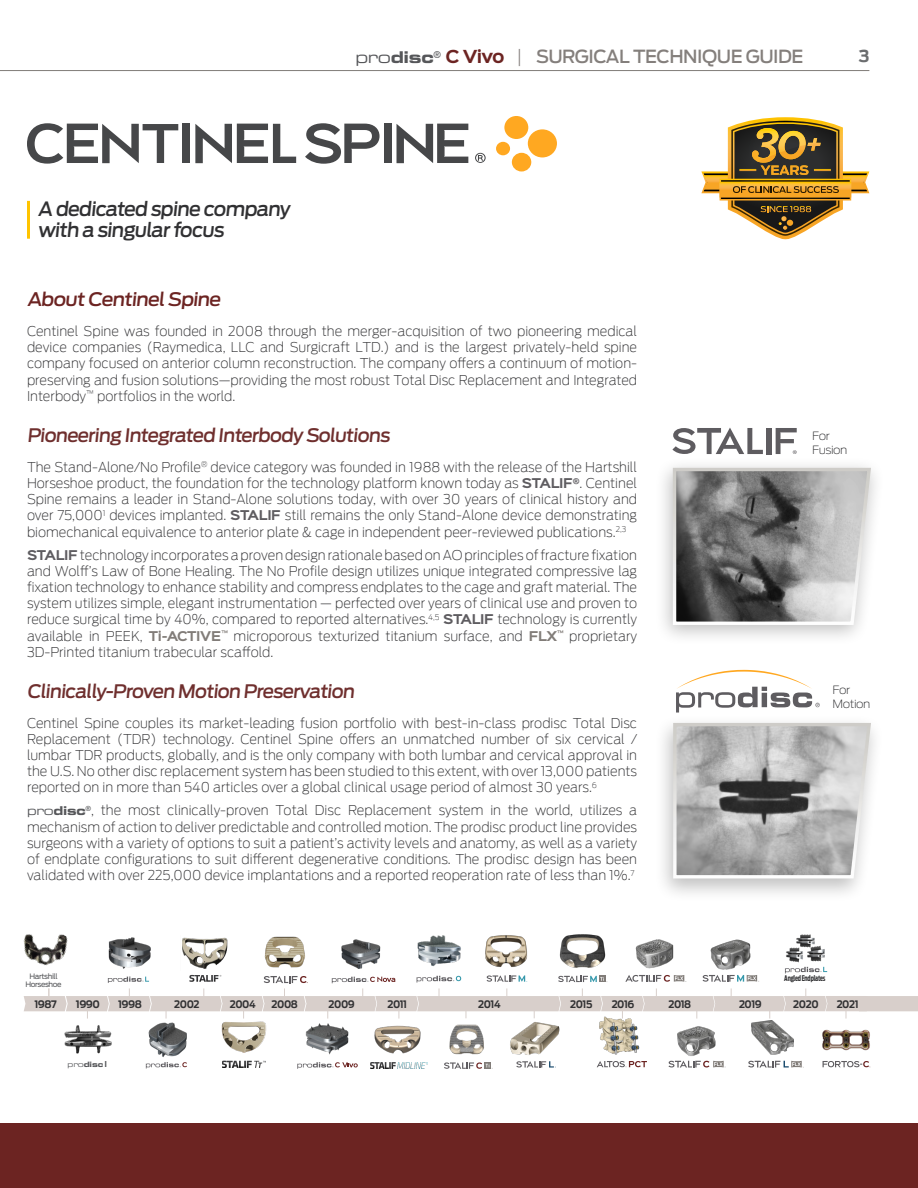
<style>
.page{position:relative;width:918px;height:1188px;background:#fff}
.page>*{position:absolute;margin:0;border:0;box-sizing:border-box;transform-origin:0 0}
.t1{font:500 19.5px/21px "Antenna";color:#313133}
.t2{font:500 18.6px "Antenna";color:#6f2f2e}
.t3{font:500 18.6px "Antenna";color:#6c2422;scale:1.05 1}
.t4{font:500 18px "Antenna";letter-spacing:-.025em;color:#847f7c}
.t5{font:700 16.5px "Antenna";color:#6b6d6f}
.t6{font:300 13.5px/16.2px "Antenna";color:#313133;text-align:justify;scale:.96 1}
.t7{font:200 11.4px/14.4px "Antenna";letter-spacing:-.04em;color:#313133;scale:1.05 1}
.t8{font:700 10.35px "Antenna";letter-spacing:-.05em;color:#313133;scale:.91 1}
.t9{font:700 10.35px "Antenna";letter-spacing:-.05em;color:#313133;scale:.93 1}
.t10{font:700 7.8px "Antenna Extra Cond";letter-spacing:-.02em;color:#313133;scale:.9 1}
.t11{font:7.35px/8.2px "Antenna";letter-spacing:-.05em;color:#56575a;text-align:center}
.t12{font:7.35px "Eurostile Bold Extended Two";color:#56575a}
.s1{font-family:"Eurostile Extended Two";font-weight:400;font-size:16.2px;color:#56575a}
.s2{font-family:"Eurostile Bold Extended Two";font-weight:400;font-size:16.2px;color:#56575a}
.s3{font-family:"Sinkin Sans 700";font-weight:700;font-size:16.2px;color:#6c2422}
.s4{font-weight:300}
.s5{font-family:"Sinkin Sans 700";font-weight:700;font-size:12.15px;color:#5e5c60}
.s6{font-family:"Sinkin Sans 700";font-weight:700;font-size:12.15px;color:#817c78}
.s7{font-family:"Eurostile Extended Two";font-weight:400;font-size:12.15px;color:#56575a}
.s8{font-family:"Eurostile Bold Extended Two";font-weight:400;font-size:12.15px;color:#56575a}
.s9{font-family:"Eurostile Extended Two"}
.s10{font-family:"Sinkin Sans 700";font-weight:700}
</style>
<div class="page">
<hr style="left:0;top:70px;width:869px;height:1px;background:#817c78">
<div style="left:528px;top:129px;width:29px;height:28px;background:#ffa821;border-radius:50%"></div>
<div style="left:512px;top:153px;width:19px;height:19px;background:#ffa821;border-radius:50%"></div>
<div style="left:496px;top:142px;width:14px;height:13px;background:#ffa821;border-radius:50%"></div>
<div style="left:504px;top:116px;width:24px;height:23px;background:#ffa821;border-radius:50%"></div>
<div style="left:182px;top:124px;width:8px;height:39px;background:#464749"></div>
<svg style="left:397px;top:124px;width:71px;height:39px"></svg>
<svg style="left:27px;top:123px;width:151px;height:41px"></svg>
<svg style="left:195px;top:124px;width:101px;height:39px"></svg>
<svg style="left:305px;top:123px;width:75px;height:41px"></svg>
<div style="left:384px;top:124px;width:8px;height:39px;background:#464749"></div>
<svg style="left:475px;top:153px;width:11px;height:10px"></svg>
<hr style="left:27px;top:201px;width:3px;height:38px;background:#ffc400">
<div style="left:655px;top:456px;width:230px;height:190px;background:#000;opacity:.25"></div>
<svg style="left:671px;top:466px;width:202px;height:161px;background:#919191"></svg>
<svg style="left:672px;top:428px;width:91px;height:26px"></svg>
<div style="left:767px;top:428px;width:5px;height:26px;background:#5e5c60"></div>
<svg style="left:776px;top:428px;width:21px;height:26px"></svg>
<div style="left:654px;top:714px;width:230px;height:189px;background:#000;opacity:.25"></div>
<svg style="left:671px;top:721px;width:202px;height:159px;background:#b2b2b1"></svg>
<svg style="left:676px;top:670px;width:144px;height:43px"></svg>
<svg style="left:701px;top:117px;width:168px;height:123px"></svg>
<img style="left:374px;top:1025px;width:47px;height:29px">
<img style="left:485px;top:935px;width:42px;height:32px">
<svg style="left:597px;top:1061px;width:50px;height:6px"></svg>
<svg style="left:516px;top:1061px;width:40px;height:7px"></svg>
<img style="left:341px;top:940px;width:40px;height:27px">
<img style="left:417px;top:935px;width:44px;height:32px">
<img style="left:449px;top:1024px;width:35px;height:31px">
<svg style="left:444px;top:1062px;width:49px;height:7px"></svg>
<img style="left:559px;top:934px;width:47px;height:33px">
<img style="left:510px;top:1022px;width:50px;height:33px">
<img style="left:599px;top:1019px;width:41px;height:36px">
<img style="left:371px;top:1062px;width:57px;height:6px">
<img style="left:23px;top:934px;width:45px;height:32px">
<img style="left:64px;top:1025px;width:48px;height:28px">
<svg style="left:297px;top:1062px;width:61px;height:7px"></svg>
<svg style="left:146px;top:1062px;width:41px;height:6px"></svg>
<img style="left:108px;top:937px;width:43px;height:30px">
<img style="left:148px;top:1022px;width:39px;height:35px">
<img style="left:222px;top:1061px;width:44px;height:7px">
<img style="left:305px;top:1024px;width:44px;height:31px">
<img style="left:182px;top:937px;width:46px;height:30px">
<img style="left:221px;top:1021px;width:46px;height:32px">
<img style="left:264px;top:936px;width:41px;height:31px">
<img style="left:635px;top:939px;width:39px;height:28px">
<img style="left:677px;top:1026px;width:39px;height:30px">
<svg style="left:668px;top:1061px;width:58px;height:7px"></svg>
<img style="left:710px;top:939px;width:41px;height:28px">
<img style="left:751px;top:1021px;width:42px;height:34px">
<svg style="left:748px;top:1061px;width:56px;height:7px"></svg>
<img style="left:796px;top:934px;width:19px;height:10px">
<img style="left:786px;top:944px;width:39px;height:19px">
<svg style="left:24px;top:967px;width:894px;height:52px"></svg>
<svg style="left:823px;top:1061px;width:47px;height:7px"></svg>
<img style="left:822px;top:1030px;width:48px;height:20px">
<div style="left:0;top:1123px;width:918px;height:65px;background:#6c2422"></div>
<h1 class="t1" style="left:38px;top:198px;width:256px">A dedicated spine company with a singular focus</h1>
<h3 class="t4" style="left:355px;top:46px;width:450px"><span class="s1">pro</span><span class="s2">disc</span><sup>®</sup> <span class="s3">C Vivo</span> <span class="s4">|</span> SURGICAL TECHNIQUE GUIDE</h3>
<p class="t5" style="left:859px;top:44px;width:12px">3</p>
<h2 class="t3" style="left:27px;top:289px;width:188px">About CentinelSpine</h2>
<p class="t6" style="left:27px;top:323px;width:637px">Centinel Spine was founded in 2008 through the merger-acquisition of two pioneering medical device companies (Raymedica, LLC and Surgicraft LTD.) and is the largest privately-held spine company focused on anterior column reconstruction. The company offers a continuum of motion&shy;preserving and fusion solutions—providing the most robust Total Disc Replacement and Integrated Interbody<sup>™</sup> portfolios in the world.</p>
<h2 class="t2" style="left:27px;top:424px;width:367px">Pioneering Integrated Interbody Solutions</h2>
<p class="t6" style="left:27px;top:458px;width:637px">The Stand-Alone/No Profile<sup>®</sup> device category was founded in 1988 with the release of the Hartshill Horseshoe product, the foundation for the technology platform known today as <span class="s5">STALIF</span><sup>®</sup>. Centinel Spine remains a leader in Stand-Alone solutions today, with over 30 years of clinical history and over 75,000<sup>1</sup> devices implanted. <span class="s5">STALIF</span> still remains the only Stand-Alone device demonstrating biomechanical equivalence to anterior plate &amp; cage in independent peer-reviewed publications.<sup>2,3</sup></p>
<p class="t6" style="left:27px;top:546px;width:637px"><span class="s5">STALIF</span> technology incorporates a proven design rationale based on AO principles of fracture fixation and Wolff’s Law of Bone Healing. The No Profile design utilizes unique integrated compressive lag fixation technology to enhance stability and compress endplates to the cage and graft material. The system utilizes simple, elegant instrumentation — perfected over years of clinical use and proven to reduce surgical time by 40%, compared to reported alternatives.<sup>4,5</sup> <span class="s5">STALIF</span> technology is currently available in PEEK, <span class="s6">Ti-ACTIVE</span><sup>™</sup> microporous texturized titanium surface, and <span class="s6">FLX</span><sup>™</sup> proprietary 3D-Printed titanium trabecular scaffold.</p>
<h2 class="t2" style="left:27px;top:680px;width:331px">Clinically-Proven Motion Preservation</h2>
<p class="t6" style="left:27px;top:714px;width:637px">Centinel Spine couples its market-leading fusion portfolio with best-in-class prodisc Total Disc Replacement (TDR) technology. Centinel Spine offers an unmatched number of six cervical / lumbar TDR products, globally, and is the only company with both lumbar and cervical approval in the U.S. No other disc replacement system has been studied to this extent, with over 13,000 patients reported on in more than 540 articles over a global clinical usage period of almost 30 years.<sup>6</sup></p>
<p class="t6" style="left:27px;top:802px;width:637px"><span class="s7">pro</span><span class="s8">disc</span><sup>®</sup>, the most clinically-proven Total Disc Replacement system in the world, utilizes a mechanism of action to deliver predictable and controlled motion. The prodisc product line provides surgeons with a variety of options to suit a patient’s activity levels and anatomy, as well as a variety of endplate configurations to suit different degenerative conditions. The prodisc design has been validated with over 225,000 device implantations and a reported reoperation rate of less than 1%.<sup>7</sup></p>
<p class="t11" style="left:25px;top:972px;width:38px">Hartshill<br>Horseshoe</p>
<p class="t7" style="left:812px;top:428px;width:35px">For<br>Fusion</p>
<p class="t7" style="left:833px;top:682px;width:37px">For<br>Motion</p>
<p class="t10" style="left:784px;top:974px;width:47px">Angled Endplates</p>
<p class="t9" style="left:35px;top:997px;width:26px">1987</p>
<p class="t9" style="left:76px;top:997px;width:27px">1990</p>
<p class="t9" style="left:118px;top:997px;width:27px">1998</p>
<p class="t8" style="left:174px;top:997px;width:29px">2002</p>
<p class="t8" style="left:230px;top:997px;width:30px">2004</p>
<p class="t8" style="left:272px;top:997px;width:30px">2008</p>
<p class="t8" style="left:329px;top:997px;width:30px">2009</p>
<p class="t8" style="left:387px;top:997px;width:23px">2011</p>
<p class="t8" style="left:478px;top:997px;width:26px">2014</p>
<p class="t8" style="left:570px;top:997px;width:26px">2015</p>
<p class="t8" style="left:612px;top:997px;width:26px">2016</p>
<p class="t8" style="left:668px;top:997px;width:27px">2018</p>
<p class="t8" style="left:739px;top:997px;width:26px">2019</p>
<p class="t8" style="left:793px;top:997px;width:29px">2020</p>
<p class="t8" style="left:837px;top:997px;width:26px">2021</p>
<p class="t12" style="left:68px;top:1059px;width:41px"><span class="s9">pro</span>disc <span class="s10">I</span></p>
</div>
